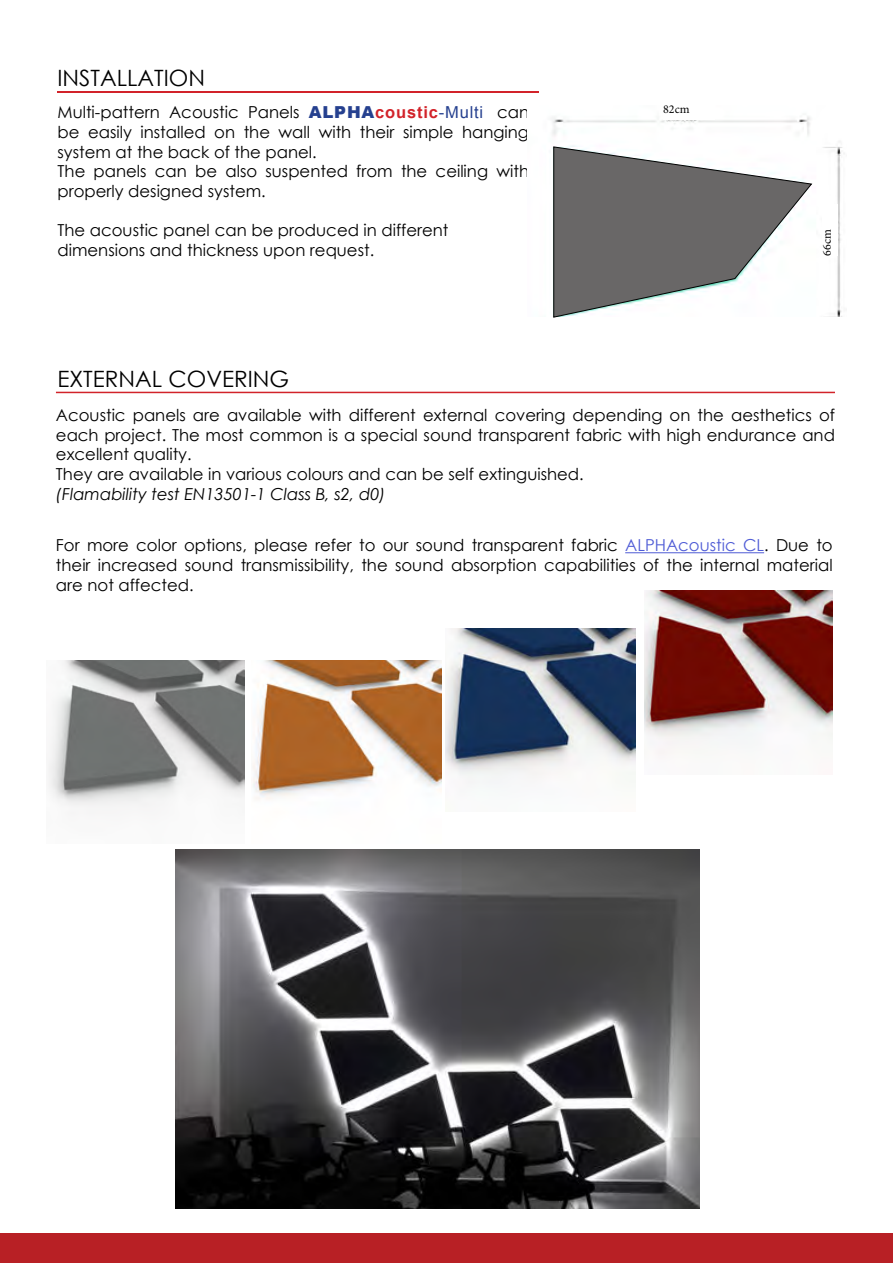
<style>
.page{position:relative;width:893px;height:1263px;background:#fff}
.page>*{position:absolute;margin:0;border:0;box-sizing:border-box;transform-origin:0 0}
.t1{font:22.5px "Century Gothic";color:#000}
.t2{font:16.5px/19.8px "Century Gothic";color:#000}
.t3{font:italic 16.5px "Century Gothic";color:#000}
.t4{font:12px "Minion Pro";color:#000}
.s1{font-family:"Arial";font-weight:900;color:#25408f}
.s2{font-family:"Arial";font-weight:700;color:#d2232a}
.s3{font-family:"Arial";color:#25408f}
.s4{color:#4f5cd6}
</style>
<div class="page">
<div style="left:0;top:1233px;width:893px;height:30px;background:#b82025"></div>
<img style="left:644px;top:590px;width:189px;height:164px">
<img style="left:445px;top:629px;width:190px;height:155px">
<hr style="left:56px;top:392px;width:779px;height:1px;background:#d2232a">
<hr style="left:625px;top:552px;width:139px;height:1px;background:#4f5cd6">
<hr style="left:58px;top:91px;width:481px;height:1px;background:#d2232a">
<img style="left:252px;top:660px;width:189px;height:139px">
<img style="left:48px;top:660px;width:196px;height:148px">
<img style="left:552px;top:116px;width:293px;height:200px">
<svg style="left:553px;top:146px;width:260px;height:172px"></svg>
<div style="left:663px;top:104px;width:51px;height:16px;background:#fff"></div>
<div style="left:822px;top:204px;width:16px;height:52px;background:#fff"></div>
<img style="left:175px;top:849px;width:524px;height:359px">
<h1 class="t1" style="left:58px;top:62px;width:149px">INSTALLATION</h1>
<p class="t2" style="left:58px;top:102px;width:473px">Multi-pattern Acoustic Panels <span class="s1">ALPHA</span><span class="s2">coustic</span><span class="s3">-Multi</span> can be easily installed on the wall with their simple hanging system at the back of the panel.<br>The panels can be also suspented from the ceiling with properly designed system.</p>
<p class="t2" style="left:58px;top:220px;width:393px">The acoustic panel can be produced in different dimensions and thickness upon request.</p>
<h1 class="t1" style="left:57px;top:363px;width:233px">EXTERNAL COVERING</h1>
<p class="t4" style="left:663px;top:101px;width:28px">82cm</p>
<p class="t4" style="left:819px;top:256px;width:28px;rotate:-90deg">66cm</p>
<p class="t2" style="left:56px;top:405px;width:780px">Acoustic panels are available with different external covering depending on the aesthetics of each project. The most common is a special sound transparent fabric with high endurance and excellent quality.<br>They are available in various colours and can be self extinguished.</p>
<p class="t3" style="left:56px;top:483px;width:331px">(Flamability test EN13501-1 Class B, s2, d0)</p>
<p class="t2" style="left:56px;top:535px;width:778px;text-align:justify">For more color options, please refer to our sound transparent fabric <span class="s4">ALPHAcoustic CL</span>. Due to their increased sound transmissibility, the sound absorption capabilities of the internal material are not affected.</p>
</div>
